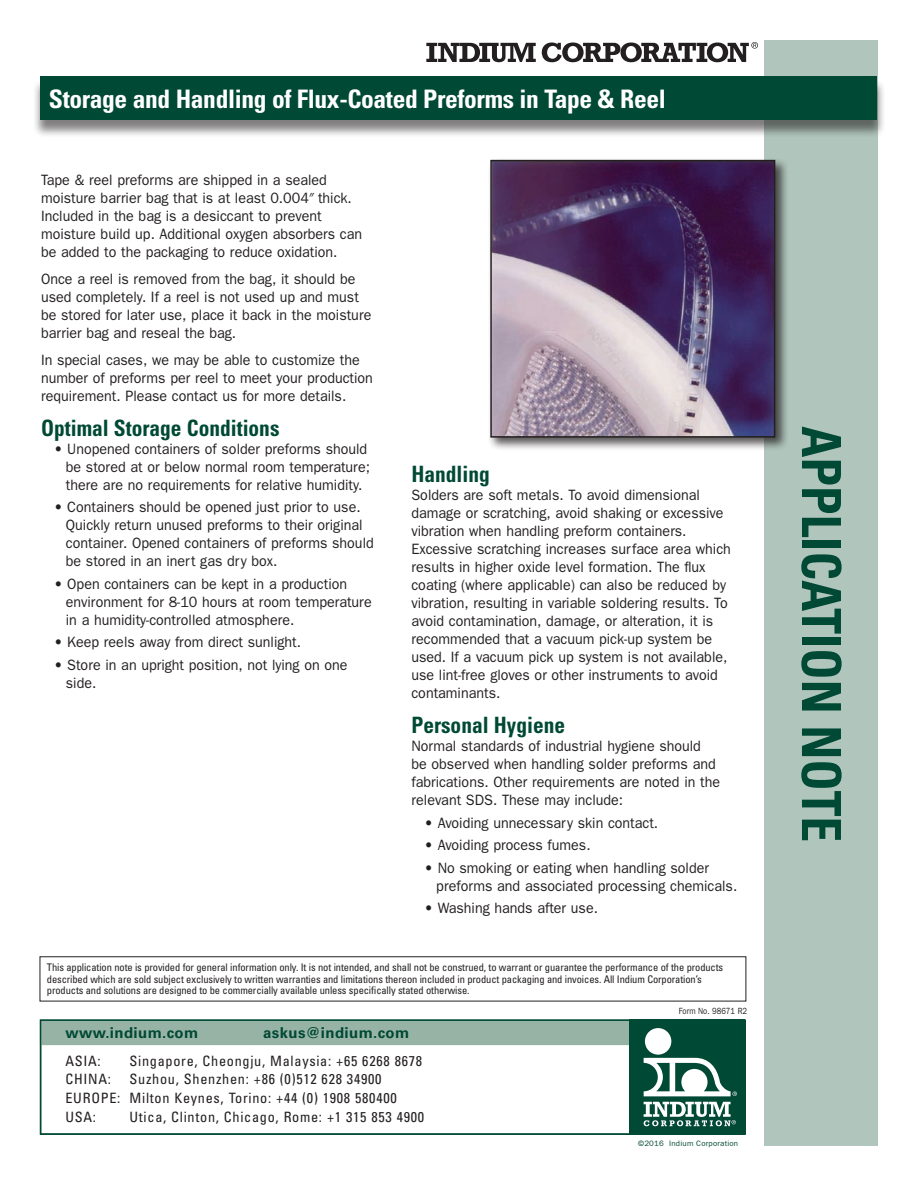
<style>
.page{position:relative;width:918px;height:1188px;background:#fff}
.page>*{position:absolute;margin:0;border:0;box-sizing:border-box;transform-origin:0 0}
.t1{font:700 condensed 54px "Univers LT Std";color:#004934;scale:.95 1}
.t2{font:27px "Rockwell";color:#fff}
.t3{font:700 condensed 25.5px "Univers LT Std";letter-spacing:-.015em;color:#fff}
.t4{font:700 condensed 22.5px "Univers LT Std";color:#004934;scale:.95 1}
.t5{font:15px/18px "Franklin Gothic";color:#231f20;scale:.95 1}
.t6{font:700 15px "Univers LT Std";letter-spacing:.025em;color:#004934}
.t7{font:condensed 14.25px/18.5px "Univers LT Std";letter-spacing:.05em;color:#231f20}
.t8{font:condensed 10.5px/11.2px "Univers LT Std";letter-spacing:-.01em;color:#231f20}
.t9{font:9px "Franklin Gothic";color:#231f20;scale:.85 1}
.t10{font:7.8px "Franklin Gothic";letter-spacing:.03em;color:#004934}
.s1{font-style:italic}
</style>
<div class="page">
<div style="left:764px;top:40px;width:114px;height:1106px;background:#b0c5bc"></div>
<div style="left:32px;top:79px;width:854px;height:59px;background:#231f20;opacity:.57"></div>
<div style="left:40px;top:77px;width:838px;height:43px;background:#004934"></div>
<svg style="left:426px;top:43px;width:110px;height:19px"></svg>
<svg style="left:542px;top:42px;width:216px;height:20px"></svg>
<div style="left:487px;top:157px;width:302px;height:294px;background:#231f20;opacity:.75"></div>
<img style="left:493px;top:163px;width:279px;height:272px">
<div style="left:490px;top:160px;width:285px;height:278px;border:2px solid #231f20"></div>
<div style="left:40px;top:1020px;width:705px;height:25px;background:#97b3a6"></div>
<div style="left:40px;top:1020px;width:706px;height:115px;border:1px solid #004934"></div>
<div style="left:630px;top:1020px;width:115px;height:115px;background:#004934"></div>
<div style="left:645px;top:1028px;width:26px;height:27px;background:#fff;border-radius:50%"></div>
<svg style="left:644px;top:1058px;width:93px;height:38px"></svg>
<svg style="left:644px;top:1102px;width:92px;height:24px"></svg>
<h2 class="t2" style="left:47px;top:81px;width:334px">Hoja de Datos de Producto</h2>
<h3 class="t3" style="left:49px;top:83px;width:619px">Storage and Handling of Flux-Coated Preforms in Tape &amp; Reel</h3>
<p class="t5" style="left:41px;top:171px;width:340px">Tape &amp; reel preforms are shipped in a sealed moisture barrier bag that is at least 0.004<span class="s1">″</span> thick.<br>Included in the bag is a desiccant to prevent moisture build up. Additional oxygen absorbers can be added to the packaging to reduce oxidation.</p>
<p class="t5" style="left:41px;top:270px;width:349px">Once a reel is removed from the bag, it should be used completely. If a reel is not used up and must be stored for later use, place it back in the moisture barrier bag and reseal the bag.</p>
<p class="t5" style="left:41px;top:351px;width:351px">In special cases, we may be able to customize the number of preforms per reel to meet your production requirement. Please contact us for more details.</p>
<h3 class="t4" style="left:41px;top:414px;width:253px">Optimal Storage Conditions</h3>
<p class="t5" style="left:66px;top:439px;width:322px;text-indent:-12px">• Unopened containers of solder preforms should be stored at or below normal room temperature; there are no requirements for relative humidity.</p>
<p class="t5" style="left:66px;top:498px;width:326px;text-indent:-12px">• Containers should be opened just prior to use.<br>Quickly return unused preforms to their original container. Opened containers of preforms should be stored in an inert gas dry box.</p>
<p class="t5" style="left:66px;top:574px;width:323px;text-indent:-12px">• Open containers can be kept in a production environment for 8-10 hours at room temperature in a humidity-controlled atmosphere.</p>
<p class="t5" style="left:54px;top:633px;width:262px">• Keep reels away from direct sunlight.</p>
<p class="t5" style="left:66px;top:655px;width:298px;text-indent:-12px">• Store in an upright position, not lying on one side.</p>
<h3 class="t4" style="left:411px;top:461px;width:84px">Handling</h3>
<p class="t5" style="left:411px;top:486px;width:338px">Solders are soft metals. To avoid dimensional damage or scratching, avoid shaking or excessive vibration when handling preform containers.<br>Excessive scratching increases surface area which results in higher oxide level formation. The flux coating (where applicable) can also be reduced by vibration, resulting in variable soldering results. To avoid contamination, damage, or alteration, it is recommended that a vacuum pick-up system be used. If a vacuum pick up system is not available, use lint-free gloves or other instruments to avoid contaminants.</p>
<h3 class="t4" style="left:411px;top:711px;width:163px">Personal Hygiene</h3>
<p class="t5" style="left:411px;top:737px;width:326px">Normal standards of industrial hygiene should be observed when handling solder preforms and fabrications. Other requirements are noted in the relevant SDS. These may include:</p>
<p class="t5" style="left:424px;top:813px;width:248px">• Avoiding unnecessary skin contact.</p>
<p class="t5" style="left:424px;top:836px;width:176px">• Avoiding process fumes.</p>
<p class="t5" style="left:436px;top:858px;width:318px;text-indent:-12px">• No smoking or eating when handling solder preforms and associated processing chemicals.</p>
<p class="t5" style="left:424px;top:899px;width:184px">• Washing hands after use.</p>
<p class="t8" style="left:47px;top:962px;width:678px">This application note is provided for general information only. It is not intended, and shall not be construed, to warrant or guarantee the performance of the products described which are sold subject exclusively to written warranties and limitations thereon included in product packaging and invoices. All Indium Corporation’s products and solutions are designed to be commercially available unless specifically stated otherwise.</p>
<p class="t6" style="left:65px;top:1024px;width:134px">www.indium.com</p>
<p class="t6" style="left:263px;top:1024px;width:148px">askus@indium.com</p>
<p class="t7" style="left:65px;top:1051px;width:37px">ASIA:</p>
<p class="t7" style="left:130px;top:1051px;width:294px">Singapore, Cheongju, Malaysia: +65 6268 8678</p>
<p class="t7" style="left:65px;top:1070px;width:47px">CHINA:</p>
<p class="t9" style="left:679px;top:1006px;width:82px">Form No. 98671 R2</p>
<p class="t7" style="left:65px;top:1070px;width:333px;text-indent:64px">Suzhou, Shenzhen: +86 (0)512 628 34900<br>EUROPE: Milton Keynes, Torino: +44 (0) 1908 580400<br>USA:</p>
<p class="t7" style="left:130px;top:1107px;width:296px">Utica, Clinton, Chicago, Rome: +1 315 853 4900</p>
<p class="t10" style="left:638px;top:1139px;width:102px">©2016 Indium Corporation</p>
<h1 class="t1" style="left:854px;top:426px;width:439px;rotate:90deg">APPLICATION NOTE</h1>
</div>
